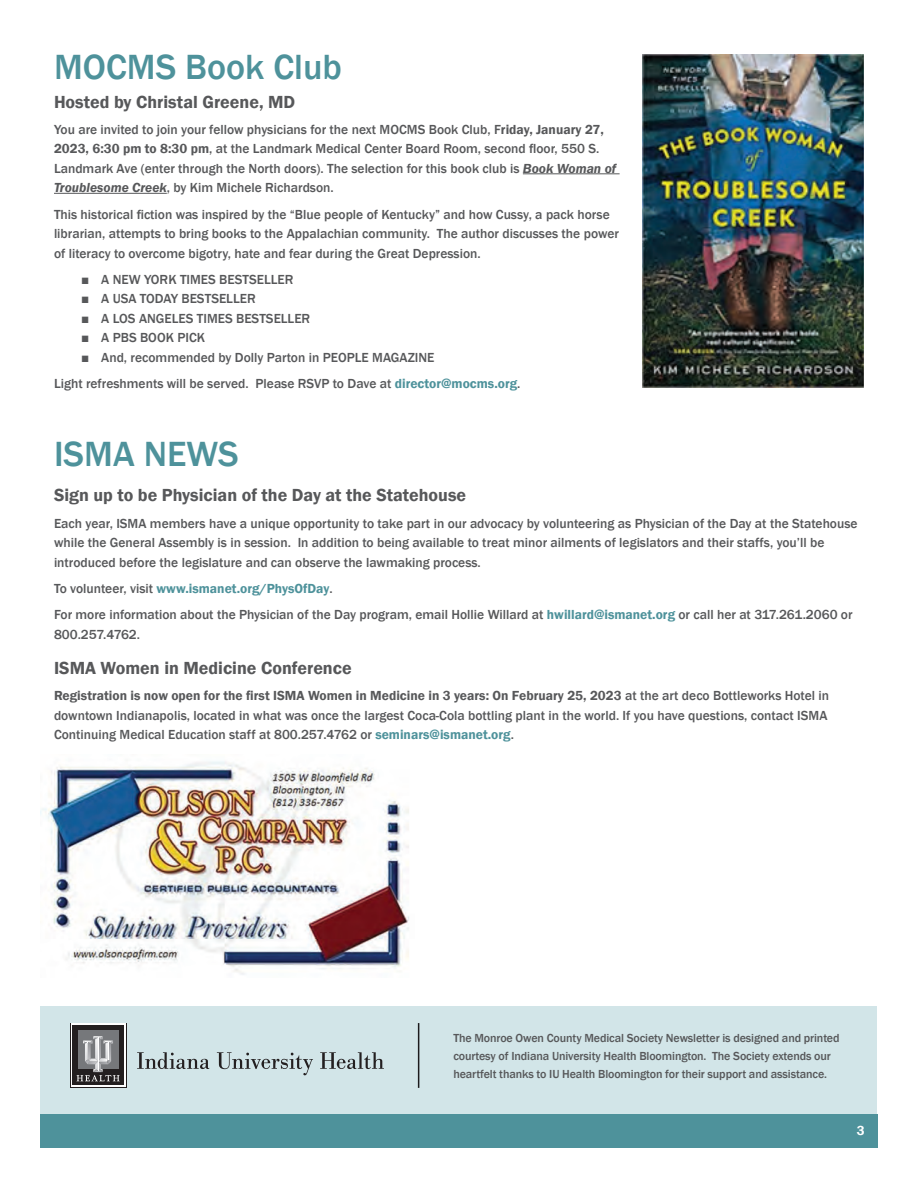
<style>
.page{position:relative;width:918px;height:1188px;background:#fff}
.page>*{position:absolute;margin:0;border:0;box-sizing:border-box;transform-origin:0 0}
.t1{font:500 36px "Franklin Gothic";color:#4e929b}
.t2{font:600 18px "Franklin Gothic";color:#57585a}
.t3{font:500 13.5px/19.5px "Franklin Gothic";color:#57585a}
.t4{font:600 13.5px "Franklin Gothic";color:#fff}
.t5{font:500 12px/18px "Franklin Gothic";letter-spacing:-.01em;color:#57585a}
.s1{font-weight:600}
.s2{font-weight:600;font-style:italic}
.s3{font-weight:600;color:#4e929b}
</style>
<div class="page">
<div style="left:823px;top:1114px;width:55px;height:34px;background:#4e929b"></div>
<div style="left:40px;top:1114px;width:783px;height:34px;background:#4e929b"></div>
<div style="left:40px;top:1007px;width:838px;height:107px;background:#d2e5e8"></div>
<hr style="left:418px;top:1023px;width:1px;height:65px;background:#231f20">
<svg style="left:70px;top:1023px;width:56px;height:65px"></svg>
<svg style="left:71px;top:1024px;width:54px;height:63px"></svg>
<div style="left:73px;top:1026px;width:51px;height:59px;background:#231f20"></div>
<div style="left:78px;top:1031px;width:40px;height:38px;background:#76787b"></div>
<svg style="left:76px;top:1036px;width:44px;height:45px"></svg>
<svg style="left:137px;top:1052px;width:72px;height:17px"></svg>
<svg style="left:217px;top:1052px;width:96px;height:23px"></svg>
<svg style="left:320px;top:1052px;width:64px;height:17px"></svg>
<hr style="left:523px;top:173px;width:97px;height:1px;background:#57585a">
<hr style="left:54px;top:193px;width:113px;height:1px;background:#57585a">
<img style="left:643px;top:55px;width:221px;height:332px">
<img style="left:41px;top:761px;width:368px;height:214px">
<h1 class="t1" style="left:54px;top:45px;width:289px">MOCMS Book Club</h1>
<h2 class="t2" style="left:54px;top:90px;width:243px">Hosted by Christal Greene, MD</h2>
<p class="t3" style="left:54px;top:120px;width:564px">You are invited to join your fellow physicians for the next MOCMS Book Club, F<span class="s1">riday, January 27, 2023, 6:30 pm to 8:30 pm</span>, at the Landmark Medical Center Board Room, second floor, 550 S.<br>Landmark Ave (enter through the North doors). The selection for this book club is <span class="s2">Book Woman of Troublesome Creek</span>, by Kim Michele Richardson.</p>
<p class="t3" style="left:54px;top:204px;width:566px">This historical fiction was inspired by the “Blue people of Kentucky” and how Cussy, a pack horse librarian, attempts to bring books to the Appalachian community. The author discusses the power of literacy to overcome bigotry, hate and fear during the Great Depression.</p>
<p class="t3" style="left:81px;top:270px;width:214px">■ A NEW YORK TIMES BESTSELLER</p>
<p class="t3" style="left:81px;top:289px;width:176px">■ A USA TODAY BESTSELLER</p>
<p class="t3" style="left:81px;top:309px;width:231px">■ A LOS ANGELES TIMES BESTSELLER</p>
<p class="t3" style="left:81px;top:328px;width:126px">■ A PBS BOOK PICK</p>
<p class="t3" style="left:54px;top:344px;width:468px;line-height:26.2px;text-indent:27px">■ And, recommended by Dolly Parton in PEOPLE MAGAZINE<br>Light refreshments will be served. Please RSVP to Dave at <span class="s3">director@mocms.org</span>.</p>
<h1 class="t1" style="left:54px;top:432px;width:186px">ISMA NEWS</h1>
<h2 class="t2" style="left:54px;top:484px;width:414px">Sign up to be Physician of the Day at the Statehouse</h2>
<p class="t3" style="left:54px;top:514px;width:805px">Each year, ISMA members have a unique opportunity to take part in our advocacy by volunteering as Physician of the Day at the Statehouse while the General Assembly is in session. In addition to being available to treat minor ailments of legislators and their staffs, you’ll be introduced before the legislature and can observe the lawmaking process.</p>
<p class="t3" style="left:54px;top:575px;width:800px;line-height:26.2px">To volunteer, visit <span class="s3">www.ismanet.org/PhysOfDay</span>.<br>For more information about the Physician of the Day program, email Hollie Willard at <span class="s3">hwillard@ismanet.org</span> or call her at 317.261.2060 or</p>
<p class="t3" style="left:54px;top:625px;width:88px">800.257.4762.</p>
<h2 class="t2" style="left:54px;top:657px;width:299px">ISMA Women in Medicine Conference</h2>
<p class="t3" style="left:54px;top:686px;width:777px"><span class="s1">Registration is now open for the first ISMA Women in Medicine in 3 years: On February 25, 2023</span> at the art deco Bottleworks Hotel in downtown Indianapolis, located in what was once the largest Coca-Cola bottling plant in the world. If you have questions, contact ISMA<br>Continuing Medical Education staff at 800.257.4762 or <span class="s3">seminars@ismanet.org</span>.</p>
<p class="t5" style="left:453px;top:1029px;width:388px">The Monroe Owen County Medical Society Newsletter is designed and printed courtesy of Indiana University Health Bloomington. The Society extends our heartfelt thanks to IU Health Bloomington for their support and assistance.</p>
<p class="t4" style="left:857px;top:1123px;width:9px">3</p>
</div>
